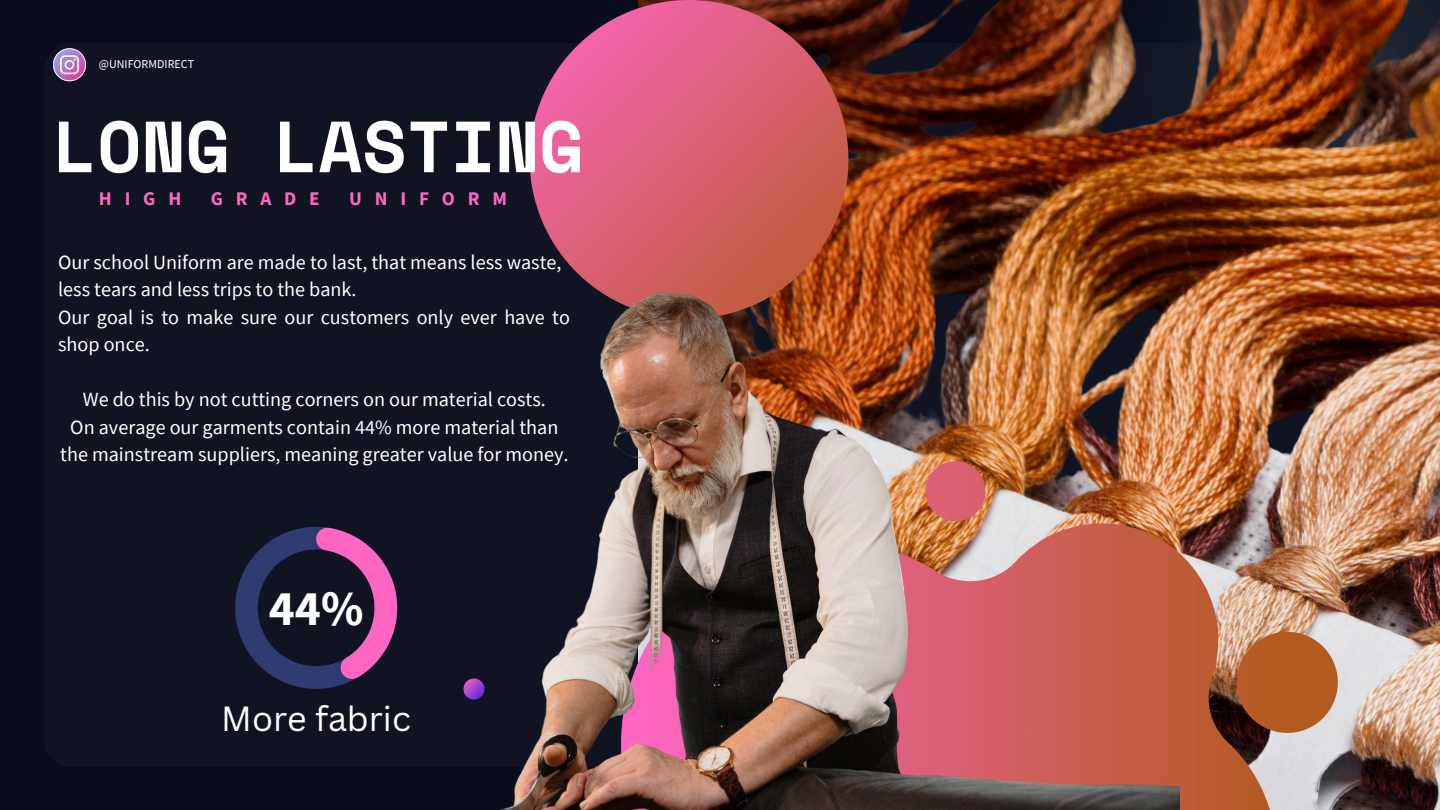
<style>
.page{position:relative;width:1440px;height:810px;background:#0f1322}
.page>*{position:absolute;margin:0;border:0;box-sizing:border-box;transform-origin:0 0}
.t1{font:700 72.2px "Space Mono";color:#fff}
.t2{font:700 49.4px "Source Sans Pro";color:#fff}
.t3{font:34px "Canva Sans";color:#fff}
.t4{font:20.2px/27.5px "Source Sans Pro";color:#fff}
.t5{font:700 19.3px "Source Sans Pro";letter-spacing:.665em;color:#ff66c4}
.t6{font:12px "Source Sans Pro";color:#fff}
</style>
<div class="page">
<img style="left:848px;top:0;width:592px;height:810px">
<img style="left:1180px;top:522px;width:104px;height:288px">
<svg style="left:1237px;top:632px;width:101px;height:101px;background:#b2683a"></svg>
<svg style="left:530px;top:0;width:318px;height:282px;background:#bf5465"></svg>
<svg style="left:53px;top:48px;width:33px;height:33px"></svg>
<img style="left:312px;top:282px;width:868px;height:528px">
<svg style="left:235px;top:527px;width:162px;height:162px"></svg>
<p class="t6" style="left:99px;top:57px;width:97px">@UNIFORMDIRECT</p>
<h1 class="t1" style="left:53px;top:91px;width:532px">LONG LASTING</h1>
<p class="t5" style="left:99px;top:186px;width:84px">HIGH</p>
<p class="t5" style="left:211px;top:186px;width:111px">GRADE</p>
<p class="t5" style="left:349px;top:186px;width:159px">UNIFORM</p>
<p class="t4" style="left:58px;top:248px;width:513px">Our school Uniform are made to last, that means less waste, less tears and less trips to the bank.<br>Our goal is to make sure our customers only ever have to shop once.</p>
<p class="t4" style="left:60px;top:385px;width:510px;text-align:center">We do this by not cutting corners on our material costs.<br>On average our garments contain 44% more material than the mainstream suppliers, meaning greater value for money.</p>
<h2 class="t2" style="left:269px;top:577px;width:96px">44%</h2>
<h3 class="t3" style="left:221px;top:695px;width:191px">More fabric</h3>
</div>
